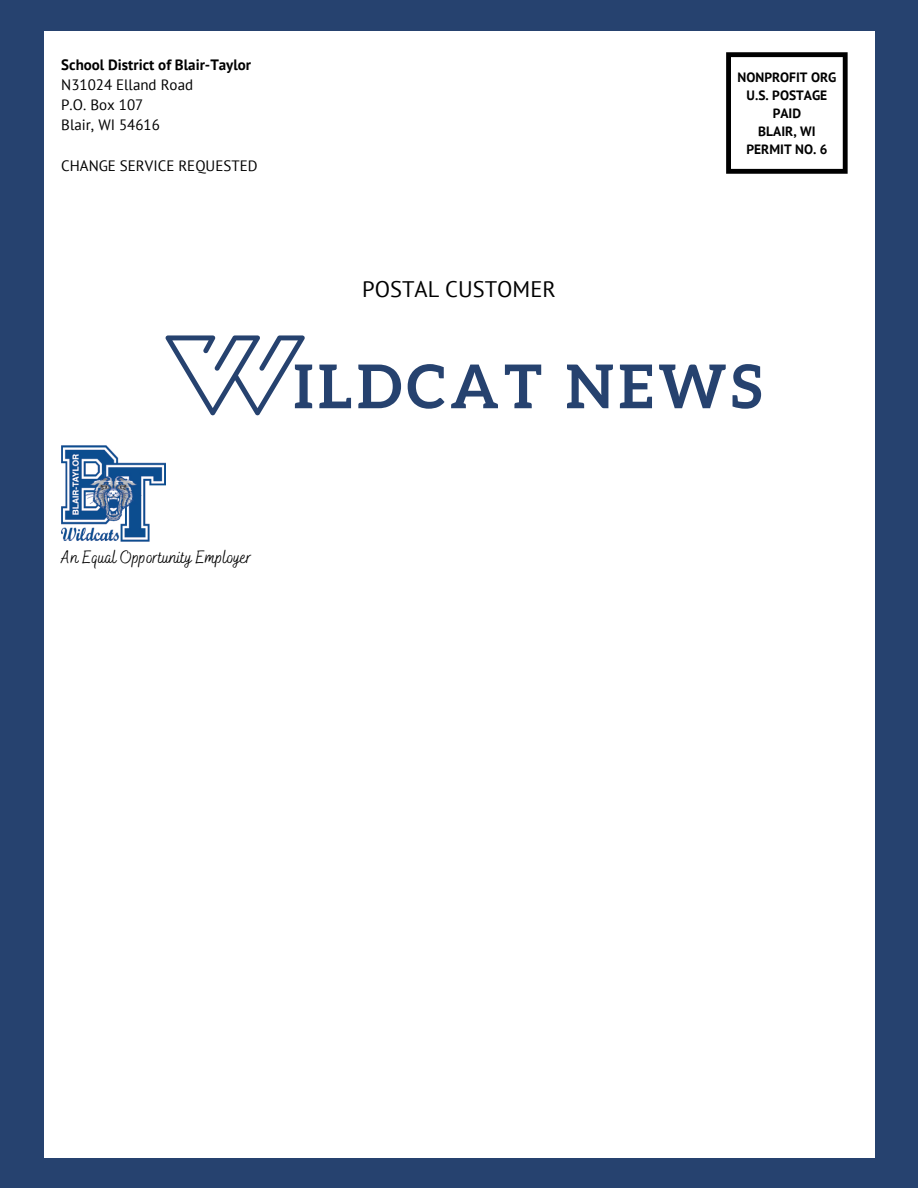
<style>
.page{position:relative;width:918px;height:1188px;background:#26426f}
.page>*{position:absolute;margin:0;border:0;box-sizing:border-box;transform-origin:0 0}
.t1{font:700 60.45px "Aleo";letter-spacing:.08em;color:#26426f}
.t2{font:22.5px "PT Sans";color:#000}
.t3{font:18px "Bakerie Smooth";color:#000}
.t4{font:15px "PT Sans";color:#000}
.t5{font:700 15px "PT Sans";color:#000}
.t6{font:700 13.5px "PT Sans";color:#000}
</style>
<div class="page">
<div style="left:44px;top:31px;width:830px;height:1126px;background:#fff"></div>
<svg style="left:726px;top:52px;width:122px;height:122px"></svg>
<img style="left:61px;top:446px;width:105px;height:96px">
<svg style="left:165px;top:335px;width:140px;height:80px"></svg>
<p class="t5" style="left:61px;top:54px;width:191px">School District of Blair-Taylor</p>
<p class="t4" style="left:61px;top:75px;width:133px">N31024 Elland Road</p>
<p class="t4" style="left:61px;top:95px;width:84px">P.O. Box 107</p>
<p class="t4" style="left:61px;top:115px;width:100px">Blair, WI 54616</p>
<p class="t4" style="left:61px;top:156px;width:198px">CHANGE SERVICE REQUESTED</p>
<p class="t6" style="left:738px;top:69px;width:100px">NONPROFIT ORG</p>
<p class="t6" style="left:747px;top:87px;width:82px">U.S. POSTAGE</p>
<p class="t6" style="left:773px;top:105px;width:30px">PAID</p>
<p class="t6" style="left:758px;top:123px;width:59px">BLAIR, WI</p>
<p class="t6" style="left:747px;top:141px;width:82px">PERMIT NO. 6</p>
<p class="t2" style="left:362px;top:275px;width:195px">POSTAL CUSTOMER</p>
<p class="t1" style="left:294px;top:352px;width:470px">ILDCAT NEWS</p>
<p class="t3" style="left:61px;top:547px;width:192px">An Equal Opportunity Employer</p>
</div>
